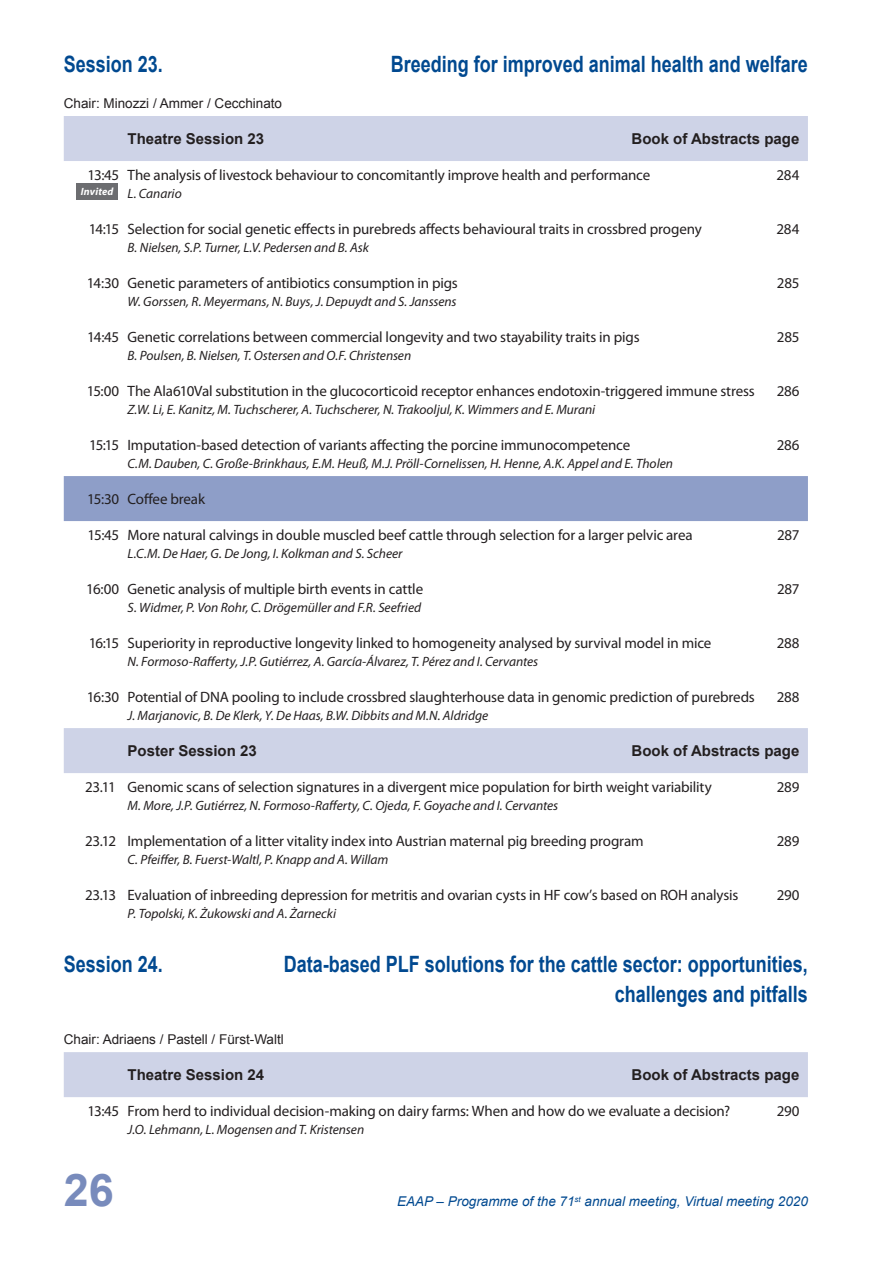
<style>
.page{position:relative;width:893px;height:1263px;background:#fff}
.page>*{position:absolute;margin:0;border:0;box-sizing:border-box;transform-origin:0 0}
.t1{font:700 45px "Arial";color:#788bbc}
.t2{font:700 22.5px/30px "Arial";color:#014990;text-align:right;scale:.8 1}
.Inhoud_titel{font:15px "Myriad Pro";letter-spacing:-.01em;color:#231f20}
.poster_paper_TOC{font:700 15px "Arial";color:#231f20}
.coffee_lunch_TOC{font:15px "Myriad Pro";letter-spacing:-.01em;color:#231f20}
.Inhoud_auteur{font:italic 13.5px "Myriad Pro";color:#231f20}
.TOC_basis{font:13.5px "Arial";color:#231f20}
.t3{font:italic 13.5px "Arial";color:#014990}
.TOC_invited{font:italic 700 10.5px "Myriad Pro";letter-spacing:.015em;color:#fff}
</style>
<div class="page">
<div style="left:64px;top:116px;width:744px;height:45px;background:#ced3e7"></div>
<div style="left:77px;top:183px;width:41px;height:17px;background:#6c6d70"></div>
<div style="left:64px;top:476px;width:744px;height:45px;background:#8e9ec8"></div>
<div style="left:64px;top:728px;width:744px;height:45px;background:#ced3e7"></div>
<div style="left:64px;top:1052px;width:744px;height:45px;background:#ced3e7"></div>
<p class="t2" style="left:64px;top:50px;width:125px">Session 23.</p>
<p class="t2" style="left:391px;top:50px;width:523px">Breeding for improved animal health and welfare</p>
<p class="TOC_basis" style="left:64px;top:94px;width:220px">Chair: Minozzi / Ammer / Cecchinato</p>
<p class="poster_paper_TOC" style="left:128px;top:129px;width:138px">Theatre Session 23</p>
<p class="poster_paper_TOC" style="left:632px;top:129px;width:169px">Book of Abstracts page</p>
<p class="Inhoud_titel" style="left:88px;top:166px;width:564px">13:45 The analysis of livestock behaviour to concomitantly improve health and performance</p>
<p class="Inhoud_titel" style="left:776px;top:166px;width:24px">284</p>
<p class="TOC_invited" style="left:81px;top:185px;width:34px">Invited</p>
<p class="Inhoud_auteur" style="left:128px;top:185px;width:56px">L. Canario</p>
<p class="Inhoud_titel" style="left:89px;top:220px;width:614px">14:15 Selection for social genetic effects in purebreds affects behavioural traits in crossbred progeny</p>
<p class="Inhoud_titel" style="left:776px;top:220px;width:24px">284</p>
<p class="Inhoud_auteur" style="left:128px;top:239px;width:243px">B. Nielsen, S.P. Turner, L.V. Pedersen and B. Ask</p>
<p class="Inhoud_titel" style="left:87px;top:274px;width:372px">14:30 Genetic parameters of antibiotics consumption in pigs</p>
<p class="Inhoud_titel" style="left:777px;top:274px;width:24px">285</p>
<p class="Inhoud_auteur" style="left:128px;top:293px;width:331px">W. Gorssen, R. Meyermans, N. Buys, J. Depuydt and S. Janssens</p>
<p class="Inhoud_titel" style="left:87px;top:328px;width:554px">14:45 Genetic correlations between commercial longevity and two stayability traits in pigs</p>
<p class="Inhoud_titel" style="left:777px;top:328px;width:24px">285</p>
<p class="Inhoud_auteur" style="left:128px;top:347px;width:285px">B. Poulsen, B. Nielsen, T. Ostersen and O.F. Christensen</p>
<p class="Inhoud_titel" style="left:87px;top:382px;width:669px">15:00 The Ala610Val substitution in the glucocorticoid receptor enhances endotoxin-triggered immune stress</p>
<p class="Inhoud_titel" style="left:777px;top:382px;width:24px">286</p>
<p class="Inhoud_auteur" style="left:128px;top:401px;width:469px">Z.W. Li, E. Kanitz, M. Tuchscherer, A. Tuchscherer, N. Trakooljul, K. Wimmers and E. Murani</p>
<p class="Inhoud_titel" style="left:89px;top:436px;width:542px">15:15 Imputation-based detection of variants affecting the porcine immunocompetence</p>
<p class="Inhoud_titel" style="left:777px;top:436px;width:24px">286</p>
<p class="Inhoud_auteur" style="left:128px;top:455px;width:547px">C.M. Dauben, C. Große-Brinkhaus, E.M. Heuß, M.J. Pröll-Cornelissen, H. Henne, A.K. Appel and E. Tholen</p>
<p class="coffee_lunch_TOC" style="left:87px;top:490px;width:119px">15:30 Coffee break</p>
<p class="Inhoud_titel" style="left:88px;top:526px;width:606px">15:45 More natural calvings in double muscled beef cattle through selection for a larger pelvic area</p>
<p class="Inhoud_titel" style="left:777px;top:526px;width:24px">287</p>
<p class="Inhoud_auteur" style="left:128px;top:545px;width:276px">L.C.M. De Haer, G. De Jong, I. Kolkman and S. Scheer</p>
<p class="Inhoud_titel" style="left:86px;top:580px;width:338px">16:00 Genetic analysis of multiple birth events in cattle</p>
<p class="Inhoud_titel" style="left:777px;top:580px;width:24px">287</p>
<p class="Inhoud_auteur" style="left:128px;top:599px;width:295px">S. Widmer, P. Von Rohr, C. Drögemüller and F.R. Seefried</p>
<p class="Inhoud_titel" style="left:89px;top:634px;width:624px">16:15 Superiority in reproductive longevity linked to homogeneity analysed by survival model in mice</p>
<p class="Inhoud_titel" style="left:777px;top:634px;width:24px">288</p>
<p class="Inhoud_auteur" style="left:128px;top:653px;width:412px">N. Formoso-Rafferty, J.P. Gutiérrez, A. García-Álvarez, T. Pérez and I. Cervantes</p>
<p class="Inhoud_titel" style="left:87px;top:688px;width:670px">16:30 Potential of DNA pooling to include crossbred slaughterhouse data in genomic prediction of purebreds</p>
<p class="Inhoud_titel" style="left:777px;top:688px;width:24px">288</p>
<p class="Inhoud_auteur" style="left:128px;top:707px;width:362px">J. Marjanovic, B. De Klerk, Y. De Haas, B.W. Dibbits and M.N. Aldridge</p>
<p class="poster_paper_TOC" style="left:128px;top:741px;width:131px">Poster Session 23</p>
<p class="poster_paper_TOC" style="left:632px;top:741px;width:169px">Book of Abstracts page</p>
<p class="Inhoud_titel" style="left:85px;top:778px;width:628px">23.11 Genomic scans of selection signatures in a divergent mice population for birth weight variability</p>
<p class="Inhoud_titel" style="left:777px;top:778px;width:24px">289</p>
<p class="Inhoud_auteur" style="left:128px;top:797px;width:432px">M. More, J.P. Gutiérrez, N. Formoso-Rafferty, C. Ojeda, F. Goyache and I. Cervantes</p>
<p class="Inhoud_titel" style="left:85px;top:832px;width:560px">23.12 Implementation of a litter vitality index into Austrian maternal pig breeding program</p>
<p class="Inhoud_titel" style="left:777px;top:832px;width:24px">289</p>
<p class="Inhoud_auteur" style="left:128px;top:851px;width:262px">C. Pfeiffer, B. Fuerst-Waltl, P. Knapp and A. Willam</p>
<p class="Inhoud_titel" style="left:85px;top:886px;width:655px">23.13 Evaluation of inbreeding depression for metritis and ovarian cysts in HF cow’s based on ROH analysis</p>
<p class="Inhoud_titel" style="left:777px;top:886px;width:24px">290</p>
<p class="Inhoud_auteur" style="left:128px;top:905px;width:210px">P. Topolski, K. Żukowski and A. Żarnecki</p>
<p class="t2" style="left:64px;top:950px;width:125px">Session 24.</p>
<p class="t2" style="left:284px;top:950px;width:657px">Data-based PLF solutions for the cattle sector: opportunities, challenges and pitfalls</p>
<p class="TOC_basis" style="left:64px;top:1030px;width:222px">Chair: Adriaens / Pastell / Fürst-Waltl</p>
<p class="poster_paper_TOC" style="left:128px;top:1065px;width:138px">Theatre Session 24</p>
<p class="poster_paper_TOC" style="left:632px;top:1065px;width:169px">Book of Abstracts page</p>
<p class="Inhoud_titel" style="left:88px;top:1102px;width:644px">13:45 From herd to individual decision-making on dairy farms: When and how do we evaluate a decision?</p>
<p class="Inhoud_titel" style="left:777px;top:1102px;width:24px">290</p>
<p class="Inhoud_auteur" style="left:128px;top:1121px;width:238px">J.O. Lehmann, L. Mogensen and T. Kristensen</p>
<h1 class="t1" style="left:64px;top:1161px;width:52px">26</h1>
<p class="t3" style="left:397px;top:1193px;width:412px">EAAP – Programme of the 71<sup>st</sup> annual meeting, Virtual meeting 2020</p>
</div>
